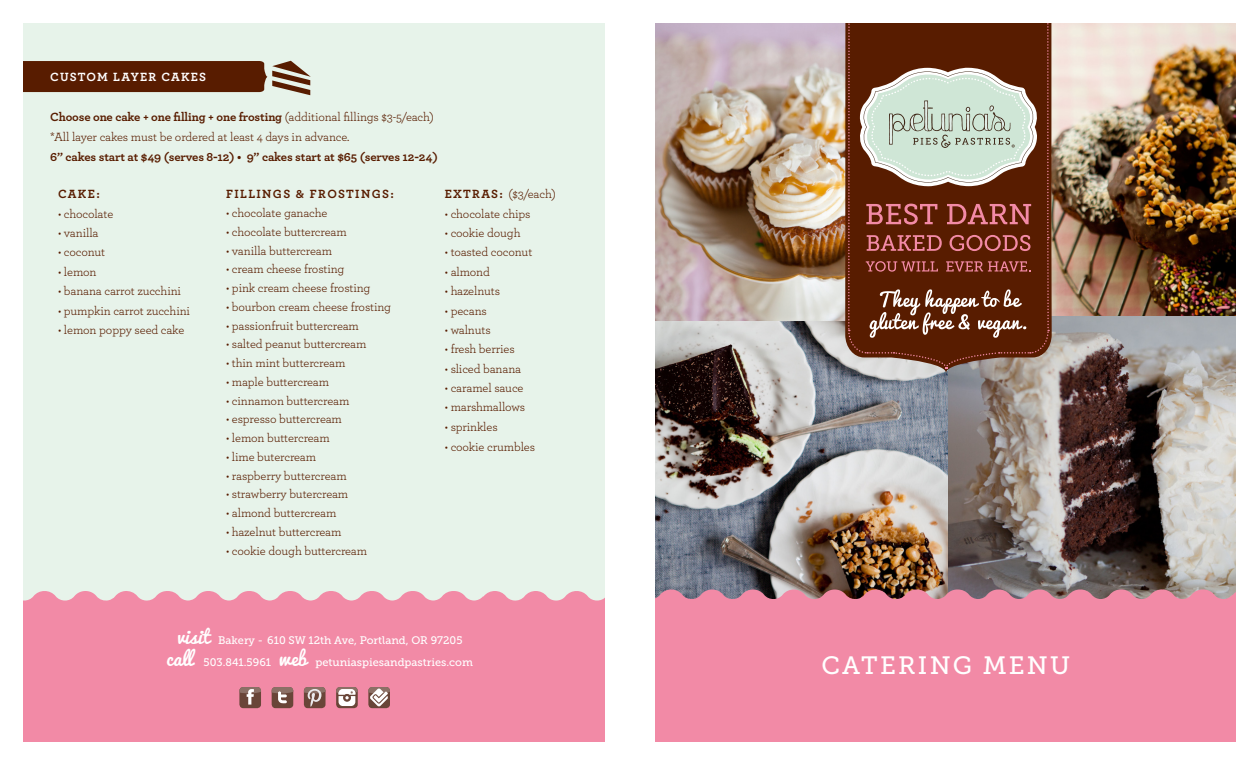
<style>
.page{position:relative;width:1260px;height:765px;background:#fff}
.page>*{position:absolute;margin:0;border:0;box-sizing:border-box;transform-origin:0 0}
.t1{font:25px "Museo Slab 500";letter-spacing:.09em;color:#fff}
.t2{font:12.5px "Archer";letter-spacing:-.01em;color:#581c00}
.t3{font:700 12.5px "Archer";letter-spacing:-.01em;color:#581c00}
.t4{font:700 12.5px "Archer";letter-spacing:.11em;color:#581c00}
.t5{font:700 12.5px "Archer";letter-spacing:.09em;color:#fff}
.t6{font:10.88px "Museo Slab 500";color:#fff}
.s1{font-weight:400}
.s2{font-weight:700}
.s3{font-family:"Pacifico";font-size:18.75px}
</style>
<div class="page">
<div style="left:20px;top:23px;width:585px;height:720px;background:#e7f3ea"></div>
<div style="left:22px;top:712px;width:583px;height:30px;background:#f28aa6"></div>
<svg style="left:22px;top:589px;width:562px;height:4px"></svg>
<div style="left:22px;top:593px;width:583px;height:119px;background:#f28aa6"></div>
<img style="left:1052px;top:23px;width:184px;height:294px">
<img style="left:948px;top:317px;width:288px;height:271px">
<img style="left:656px;top:23px;width:189px;height:299px">
<img style="left:656px;top:322px;width:292px;height:266px">
<svg style="left:845px;top:23px;width:207px;height:350px;background:#8c6e5e"></svg>
<div style="left:655px;top:707px;width:581px;height:35px;background:#f28aa6"></div>
<div style="left:655px;top:588px;width:581px;height:119px;background:#f28aa6"></div>
<div style="left:0;top:742px;width:1260px;height:23px;background:#fff"></div>
<div style="left:239px;top:687px;width:22px;height:21px;background:#694538;border-radius:4px"></div>
<svg style="left:239px;top:687px;width:22px;height:18px"></svg>
<div style="left:272px;top:687px;width:21px;height:21px;background:#694538;border-radius:4px"></div>
<svg style="left:272px;top:687px;width:21px;height:16px"></svg>
<div style="left:304px;top:687px;width:22px;height:21px;background:#694538;border-radius:4px"></div>
<svg style="left:304px;top:687px;width:22px;height:20px"></svg>
<div style="left:336px;top:687px;width:22px;height:21px;background:#694538;border-radius:4px"></div>
<svg style="left:336px;top:687px;width:22px;height:19px"></svg>
<div style="left:368px;top:687px;width:22px;height:21px;background:#694538;border-radius:4px"></div>
<svg style="left:368px;top:687px;width:22px;height:20px"></svg>
<div style="left:0;top:0;width:22px;height:765px;background:#fff"></div>
<svg style="left:22px;top:61px;width:289px;height:34px;background:#704128"></svg>
<svg style="left:847px;top:23px;width:203px;height:346px;background:#835a46"></svg>
<p class="t5" style="left:50px;top:67px;width:157px">CUSTOM LAYER CAKES</p>
<p class="t3" style="left:50px;top:107px;width:385px">Choose one cake + one filling + one frosting <span class="s1">(additional fillings $3-5/each)</span></p>
<p class="t2" style="left:50px;top:128px;width:301px">*All layer cakes must be ordered at least 4 days in advance.</p>
<p class="t3" style="left:50px;top:147px;width:389px">6” cakes start at $49 (serves 8-12) • 9” cakes start at $65 (serves 12-24)</p>
<p class="t3" style="left:58px;top:184px;width:43px">CAKE:</p>
<p class="t2" style="left:58px;top:205px;width:57px">• chocolate</p>
<p class="t2" style="left:58px;top:224px;width:42px">• vanilla</p>
<p class="t2" style="left:58px;top:244px;width:49px">• coconut</p>
<p class="t2" style="left:58px;top:263px;width:40px">• lemon</p>
<p class="t2" style="left:58px;top:282px;width:125px">• banana carrot zucchini</p>
<p class="t2" style="left:58px;top:302px;width:134px">• pumpkin carrot zucchini</p>
<p class="t2" style="left:58px;top:321px;width:128px">• lemon poppy seed cake</p>
<p class="t4" style="left:226px;top:184px;width:169px">FILLINGS &amp; FROSTINGS:</p>
<p class="t2" style="left:226px;top:204px;width:103px">• chocolate ganache</p>
<p class="t2" style="left:226px;top:223px;width:122px">• chocolate buttercream</p>
<p class="t2" style="left:226px;top:242px;width:108px">• vanilla buttercream</p>
<p class="t2" style="left:226px;top:261px;width:120px">• cream cheese frosting</p>
<p class="t2" style="left:226px;top:279px;width:146px">• pink cream cheese frosting</p>
<p class="t2" style="left:226px;top:298px;width:167px">• bourbon cream cheese frosting</p>
<p class="t2" style="left:226px;top:317px;width:135px">• passionfruit buttercream</p>
<p class="t2" style="left:226px;top:336px;width:142px">• salted peanut buttercream</p>
<p class="t2" style="left:226px;top:354px;width:121px">• thin mint buttercream</p>
<p class="t2" style="left:226px;top:373px;width:105px">• maple buttercream</p>
<p class="t2" style="left:226px;top:392px;width:125px">• cinnamon buttercream</p>
<p class="t2" style="left:226px;top:411px;width:117px">• espresso buttercream</p>
<p class="t2" style="left:226px;top:429px;width:105px">• lemon buttercream</p>
<p class="t2" style="left:226px;top:448px;width:92px">• lime butercream</p>
<p class="t2" style="left:226px;top:467px;width:122px">• raspberry buttercream</p>
<p class="t2" style="left:226px;top:486px;width:124px">• strawberry butercream</p>
<p class="t2" style="left:226px;top:504px;width:112px">• almond buttercream</p>
<p class="t2" style="left:226px;top:523px;width:117px">• hazelnut buttercream</p>
<p class="t2" style="left:226px;top:542px;width:143px">• cookie dough buttercream</p>
<p class="t2" style="left:445px;top:186px;width:113px"><span class="s2">EXTRAS:</span> ($3/each)</p>
<p class="t2" style="left:445px;top:205px;width:87px">• chocolate chips</p>
<p class="t2" style="left:445px;top:224px;width:77px">• cookie dough</p>
<p class="t2" style="left:445px;top:244px;width:89px">• toasted coconut</p>
<p class="t2" style="left:445px;top:263px;width:47px">• almond</p>
<p class="t2" style="left:445px;top:282px;width:57px">• hazelnuts</p>
<p class="t2" style="left:445px;top:302px;width:44px">• pecans</p>
<p class="t2" style="left:445px;top:321px;width:47px">• walnuts</p>
<p class="t2" style="left:445px;top:341px;width:71px">• fresh berries</p>
<p class="t2" style="left:445px;top:360px;width:78px">• sliced banana</p>
<p class="t2" style="left:445px;top:379px;width:80px">• caramel sauce</p>
<p class="t2" style="left:445px;top:399px;width:82px">• marshmallows</p>
<p class="t2" style="left:445px;top:418px;width:54px">• sprinkles</p>
<p class="t2" style="left:445px;top:438px;width:92px">• cookie crumbles</p>
<p class="t6" style="left:177px;top:634px;width:287px"><span class="s3">visit</span> Bakery - 610 SW 12th Ave, Portland, OR 97205</p>
<p class="t6" style="left:167px;top:656px;width:308px"><span class="s3">call</span> 503.841.5961 <span class="s3">web</span> petuniaspiesandpastries.com</p>
<p class="t1" style="left:821px;top:651px;width:250px">CATERING MENU</p>
</div>
